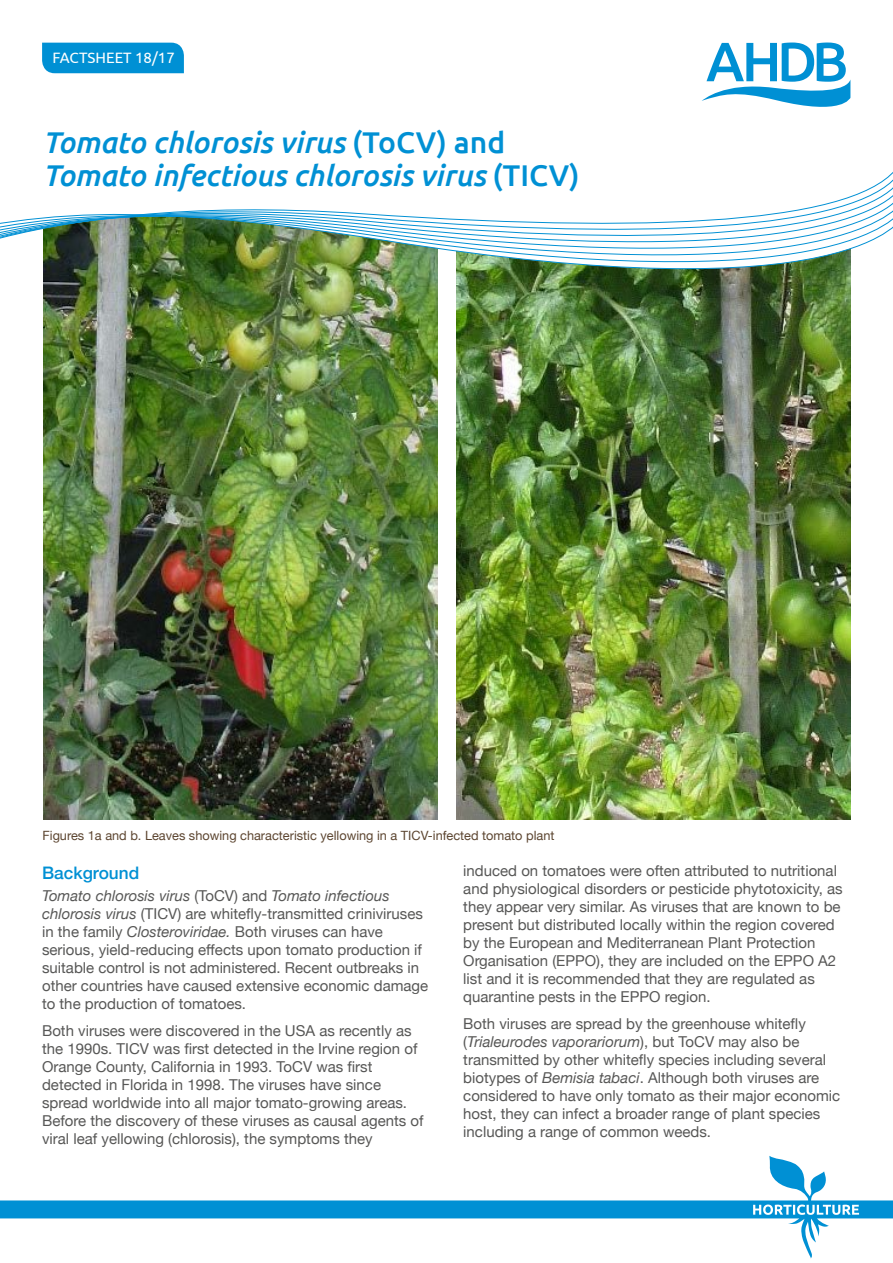
<style>
.page{position:relative;width:893px;height:1263px;background:#fff}
.page>*{position:absolute;margin:0;border:0;box-sizing:border-box;transform-origin:0 0}
.MAIN_TITLE{font:italic 500 30px/33px "Ubuntu";color:#0090d4}
.BLUE_SUB_HEADING_1{font:500 17.25px "Helvetica Neue";color:#0090d4}
.MAIN_BODY{font:15px/18px "Helvetica Neue";color:#575756}
.FACT_SHEET_TAB{font:15px "Ubuntu";color:#fff}
.MAIN_CAPTION{font:12.75px "Helvetica Neue";color:#5c4530}
.s1{font-style:normal}
.s2{font-style:italic}
</style>
<div class="page">
<svg style="left:0;top:1156px;width:893px;height:102px"></svg>
<svg style="left:702px;top:43px;width:148px;height:64px"></svg>
<img style="left:43px;top:308px;width:394px;height:511px">
<img style="left:456px;top:308px;width:394px;height:511px">
<svg style="left:94px;top:1239px;width:12px;height:15px"></svg>
<svg style="left:327px;top:1239px;width:13px;height:15px"></svg>
<svg style="left:561px;top:1239px;width:13px;height:15px"></svg>
<svg style="left:795px;top:1239px;width:13px;height:15px"></svg>
<img style="left:43px;top:303px;width:808px;height:5px">
<img style="left:43px;top:293px;width:808px;height:10px">
<img style="left:0;top:172px;width:893px;height:121px">
<div style="left:42px;top:43px;width:142px;height:30px;background:#0090d4"></div>
<p class="FACT_SHEET_TAB" style="left:53px;top:48px;width:124px">FACTSHEET 18/17</p>
<p class="MAIN_TITLE" style="left:43px;top:125px;width:539px">Tomato chlorosis virus <span class="s1">(ToCV) and<br></span>Tomato infectious chlorosis virus <span class="s1">(TICV)</span></p>
<p class="MAIN_CAPTION" style="left:43px;top:826px;width:513px">Figures 1a and b. Leaves showing characteristic yellowing in a TICV-infected tomato plant</p>
<p class="BLUE_SUB_HEADING_1" style="left:42px;top:859px;width:99px">Background</p>
<p class="MAIN_BODY" style="left:42px;top:887px;width:388px"><span class="s2">Tomato chlorosis virus</span> (ToCV) and <span class="s2">Tomato infectious chlorosis virus</span> (TICV) are whitefly-transmitted criniviruses in the family <span class="s2">Closteroviridae.</span> Both viruses can have serious, yield-reducing effects upon tomato production if suitable control is not administered. Recent outbreaks in other countries have caused extensive economic damage to the production of tomatoes.</p>
<p class="MAIN_BODY" style="left:42px;top:1022px;width:383px">Both viruses were discovered in the USA as recently as the 1990s. TICV was first detected in the Irvine region of Orange County, California in 1993. ToCV was first detected in Florida in 1998. The viruses have since spread worldwide into all major tomato-growing areas.<br>Before the discovery of these viruses as causal agents of viral leaf yellowing (chlorosis), the symptoms they</p>
<p class="MAIN_BODY" style="left:463px;top:863px;width:381px">induced on tomatoes were often attributed to nutritional and physiological disorders or pesticide phytotoxicity, as they appear very similar. As viruses that are known to be present but distributed locally within the region covered by the European and Mediterranean Plant Protection Organisation (EPPO), they are included on the EPPO A2 list and it is recommended that they are regulated as quarantine pests in the EPPO region.</p>
<p class="MAIN_BODY" style="left:463px;top:1015px;width:379px">Both viruses are spread by the greenhouse whitefly (<span class="s2">Trialeurodes vaporariorum</span>), but ToCV may also be transmitted by other whitefly species including several biotypes of <span class="s2">Bemisia tabaci</span>. Although both viruses are considered to have only tomato as their major economic host, they can infect a broader range of plant species including a range of common weeds.</p>
</div>
